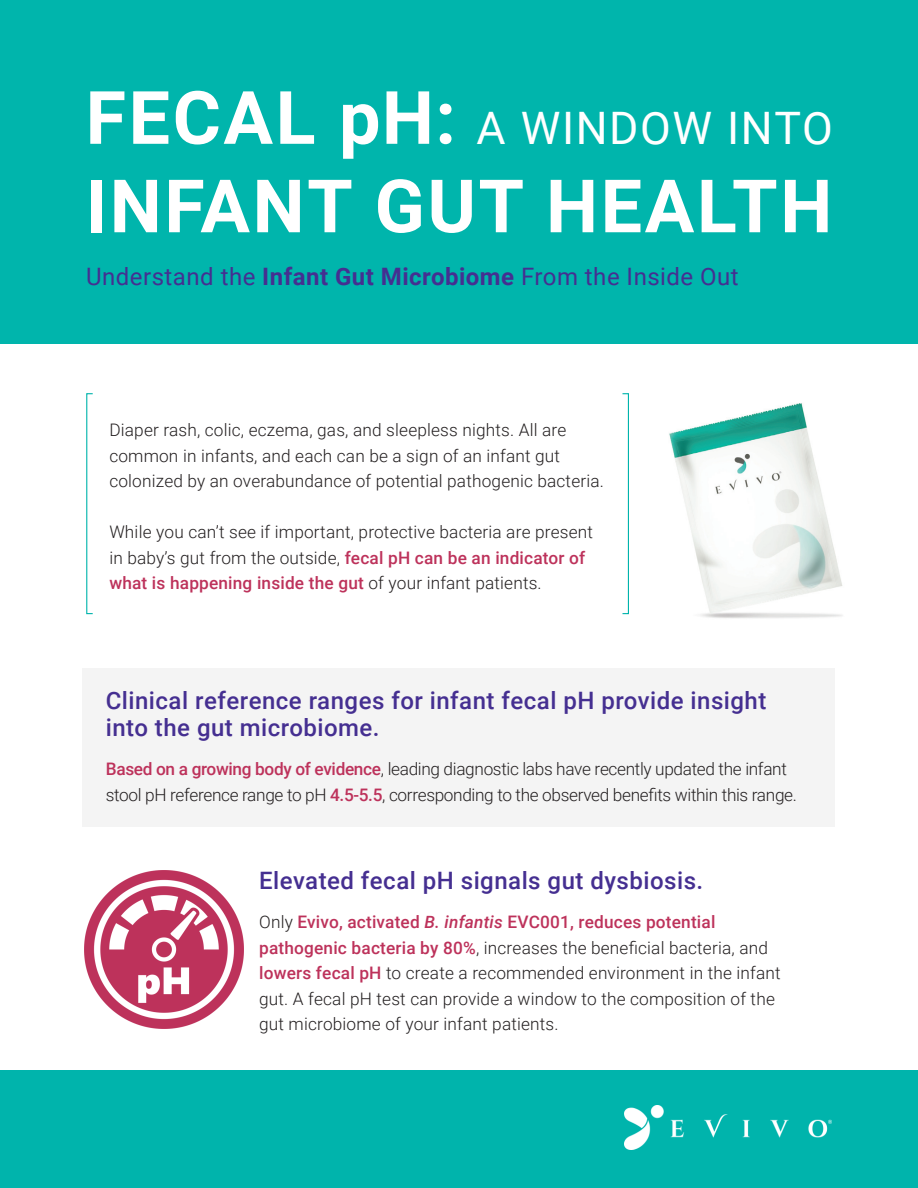
<style>
.page{position:relative;width:918px;height:1188px;background:#fff}
.page>*{position:absolute;margin:0;border:0;box-sizing:border-box;transform-origin:0 0}
.t1{font:700 73.65px "Roboto";letter-spacing:.035em;color:#fff}
.t2{font:44.7px "Roboto";letter-spacing:.035em;color:#fff}
.t3{font:500 24px/27px "Roboto";letter-spacing:.02em;color:#452f91}
.t4{font:24px "Roboto";letter-spacing:.02em;color:#452f91}
.t5{font:300 17.25px/25.5px "Roboto";letter-spacing:.01em;color:#231f20}
.t6{font:300 17.25px/25.5px "Roboto";letter-spacing:-.02em;color:#231f20}
.s1{font-weight:700;font-size:73.65px}
.s2{font-weight:700}
.s3{font-weight:500;color:#bd325b}
.s4{font-weight:500;font-style:italic;color:#bd325b}
</style>
<div class="page">
<img style="left:622px;top:403px;width:221px;height:215px">
<div style="left:0;top:0;width:918px;height:344px;background:#00b5ac"></div>
<div style="left:86px;top:393px;width:7px;height:221px;border:1px solid #00b4ac"></div>
<div style="left:622px;top:393px;width:7px;height:221px;border:1px solid #00b4ac"></div>
<div style="left:83px;top:668px;width:752px;height:159px;background:#f4f4f4"></div>
<div style="left:0;top:1071px;width:918px;height:117px;background:#00b4ac"></div>
<img style="left:625px;top:1106px;width:207px;height:44px">
<img style="left:85px;top:870px;width:159px;height:159px">
<p class="t2" style="left:86px;top:97px;width:749px"><span class="s1">FECAL pH:</span> A WINDOW INTO</p>
<p class="t1" style="left:86px;top:154px;width:748px">INFANT GUT HEALTH</p>
<p class="t4" style="left:86px;top:260px;width:654px">Understand the <span class="s2">Infant Gut Microbiome</span> From the Inside Out</p>
<p class="t5" style="left:109px;top:417px;width:496px">Diaper rash, colic, eczema, gas, and sleepless nights. All are common in infants, and each can be a sign of an infant gut colonized by an overabundance of potential pathogenic bacteria.</p>
<p class="t5" style="left:109px;top:519px;width:485px">While you can’t see if important, protective bacteria are present in baby’s gut from the outside, <span class="s3">fecal pH can be an indicator of what is happening inside the gut</span> of your infant patients.</p>
<p class="t3" style="left:106px;top:686px;width:662px">Clinical reference ranges for infant fecal pH provide insight into the gut microbiome.</p>
<p class="t6" style="left:106px;top:756px;width:693px"><span class="s3">Based on a growing body of evidence</span>, leading diagnostic labs have recently updated the infant stool pH reference range to pH <span class="s3">4.5-5.5</span>, corresponding to the observed benefits within this range.</p>
<p class="t3" style="left:259px;top:866px;width:446px">Elevated fecal pH signals gut dysbiosis.</p>
<p class="t5" style="left:259px;top:909px;width:523px">Only <span class="s3">Evivo, activated</span> <span class="s4">B. infantis</span> <span class="s3">EVC001, reduces potential pathogenic bacteria by 80%</span>, increases the beneficial bacteria, and <span class="s3">lowers fecal pH</span> to create a recommended environment in the infant gut. A fecal pH test can provide a window to the composition of the gut microbiome of your infant patients.</p>
</div>
